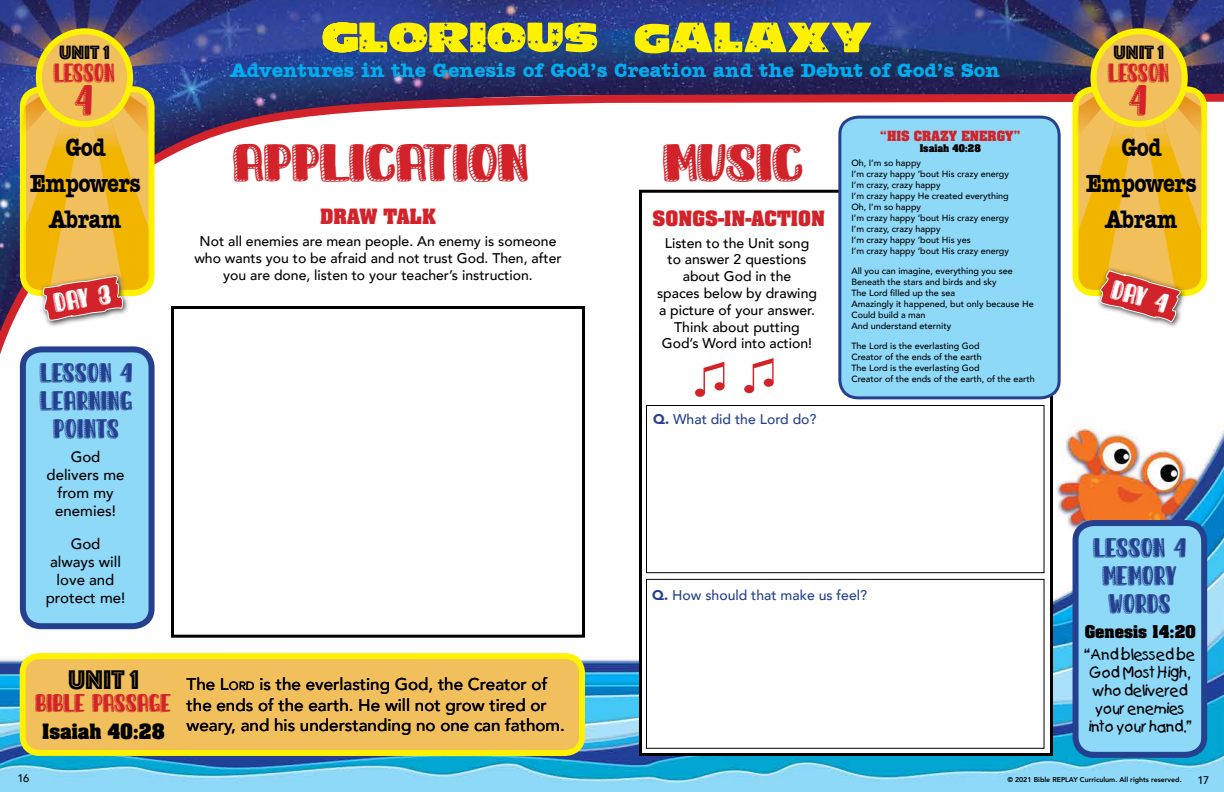
<style>
.page{position:relative;width:1224px;height:792px;background:#fff}
.page>*{position:absolute;margin:0;border:0;box-sizing:border-box;transform-origin:0 0}
.t1{font:28px "Sunday Morning";color:#d2232a;scale:1.43 1}
.t2{font:28px "Phosphate Inline";color:#000}
.t3{font:700 26px/36px "Amer Typewriter IT Cby BT";letter-spacing:-.025em;color:#000;text-align:center;scale:.8 1}
.t4{font:23px "Sunday Morning";color:#d2232a}
.t5{font:700 20px "Amer Typewriter IT Cby BT";color:#00aeef}
.t6{font:20px "Phosphate Inline";color:#000}
.t7{font:700 18px "Aachen";color:#d2232a}
.t8{font:700 18px "Aachen";color:#000}
.t9{font:500 17px/20.4px "Avenir";color:#000}
.t10{font:15px/18px "Kids";letter-spacing:-.02em;color:#000;text-align:center}
.t11{font:500 15px/18px "Avenir";color:#000;text-align:center}
.t12{font:700 15px "Aachen";color:#000}
.t13{font:14.4px/28px "Sunday Morning";letter-spacing:.025em;color:#25408f;text-align:center;scale:1.11 1}
.t14{font:14.4px "Sunday Morning";color:#fff;scale:1.11 1}
.t15{font:500 14px/16.8px "Avenir";color:#000;text-align:center}
.t16{font:500 14px "Avenir";color:#25408f}
.t17{font:14px "Sunday Morning";color:#d2232a}
.t18{font:13.5px "Sunday Morning";color:#d2232a;scale:1.11 1}
.t19{font:700 12px "Aachen";color:#d2232a}
.t20{font:500 11px "Avenir";color:#000}
.t21{font:500 9px/11px "Avenir";color:#000}
.t22{font:700 9px "Aachen";color:#000}
.t23{font:800 7px "Avenir";color:#000}
.s1{font-weight:900}
.s2{font-style:inherit}
.s3{font-size:11.9px}
</style>
<div class="page">
<img style="left:0;top:382px;width:1224px;height:410px">
<img style="left:0;top:0;width:1224px;height:90px">
<svg style="left:0;top:90px;width:1224px;height:292px"></svg>
<div style="left:20px;top:86px;width:135px;height:210px;border:6px solid #fff200;border-radius:18px"></div>
<div style="left:1073px;top:86px;width:134px;height:210px;border:6px solid #fff200;border-radius:18px"></div>
<div style="left:39px;top:31px;width:91px;height:93px;background:#f1bf5b;border-radius:50%"></div>
<div style="left:36px;top:28px;width:97px;height:99px;border:6px solid #fff200;border-radius:50%"></div>
<div style="left:1093px;top:31px;width:92px;height:93px;background:#f1bf5b;border-radius:50%"></div>
<div style="left:1090px;top:28px;width:98px;height:99px;border:6px solid #fff200;border-radius:50%"></div>
<svg style="left:323px;top:23px;width:274px;height:29px;background:#c7c426"></svg>
<svg style="left:635px;top:23px;width:236px;height:30px;background:#b1b333"></svg>
<svg style="left:17px;top:650px;width:571px;height:109px;background:#ebc459"></svg>
<div style="left:1076px;top:523px;width:128px;height:232px;background:#8ed8f8;border-radius:18px"></div>
<div style="left:1073px;top:520px;width:134px;height:238px;border:6px solid #25408f;border-radius:18px"></div>
<div style="left:640px;top:191px;width:412px;height:563px;background:#fff"></div>
<div style="left:639px;top:190px;width:414px;height:566px;border:3px solid #000"></div>
<div style="left:646px;top:579px;width:399px;height:170px;border:1px solid #000"></div>
<div style="left:646px;top:405px;width:399px;height:168px;border:1px solid #000"></div>
<svg style="left:704px;top:362px;width:20px;height:29px"></svg>
<div style="left:695px;top:389px;width:10px;height:8px;background:#d2232a;border-radius:50%"></div>
<div style="left:715px;top:382px;width:10px;height:9px;background:#d2232a;border-radius:50%"></div>
<svg style="left:753px;top:358px;width:21px;height:31px"></svg>
<div style="left:744px;top:385px;width:10px;height:8px;background:#d2232a;border-radius:50%"></div>
<div style="left:764px;top:379px;width:10px;height:8px;background:#d2232a;border-radius:50%"></div>
<div style="left:840px;top:117px;width:219px;height:281px;background:#8ed8f8;border-radius:18px"></div>
<div style="left:838px;top:116px;width:223px;height:283px;border:3px solid #25408f;border-radius:18px"></div>
<div style="left:171px;top:306px;width:414px;height:332px;border:3px solid #000"></div>
<div style="left:39px;top:272px;width:91px;height:55px;background:#000;opacity:.75"></div>
<svg style="left:21px;top:89px;width:129px;height:235px;background:#eeb540"></svg>
<div style="left:1097px;top:267px;width:90px;height:62px;background:#fff"></div>
<svg style="left:1075px;top:89px;width:129px;height:236px;background:#eeb741"></svg>
<div style="left:23px;top:349px;width:129px;height:277px;background:#8ed8f8;border-radius:18px"></div>
<div style="left:20px;top:346px;width:135px;height:283px;border:6px solid #25408f;border-radius:18px"></div>
<h3 class="t6" style="left:59px;top:39px;width:52px">Unit 1</h3>
<h3 class="t17" style="left:54px;top:64px;width:62px">LESSON</h3>
<h3 class="t4" style="left:76px;top:86px;width:19px">4</h3>
<h3 class="t5" style="left:231px;top:58px;width:771px">Adventures in the Genesis of God’s Creation and the Debut of God’s Son</h3>
<h3 class="t6" style="left:1114px;top:38px;width:52px">Unit 1</h3>
<h3 class="t17" style="left:1109px;top:64px;width:62px">LESSON</h3>
<h3 class="t4" style="left:1130px;top:85px;width:19px">4</h3>
<h3 class="t19" style="left:880px;top:128px;width:142px">“HIS CRAZY ENERGY”</h3>
<p class="t22" style="left:920px;top:142px;width:63px">Isaiah 40:28</p>
<h2 class="t3" style="left:30px;top:129px;width:140px">God<br>Empowers<br>Abram</h2>
<h2 class="t3" style="left:1086px;top:129px;width:140px">God<br>Empowers<br>Abram</h2>
<h1 class="t1" style="left:665px;top:145px;width:99px">MUSIC</h1>
<h3 class="t7" style="left:653px;top:205px;width:174px">SONGS-IN-ACTION</h3>
<h1 class="t1" style="left:234px;top:145px;width:208px">APPLICATION</h1>
<p class="t21" style="left:851px;top:157px;width:159px">Oh, I’m so happy<br>I’m crazy happy ‘bout His crazy energy<br>I’m crazy, crazy happy<br>I’m crazy happy He created everything<br>Oh, I’m so happy<br>I’m crazy happy ‘bout His crazy energy<br>I’m crazy, crazy happy<br>I’m crazy happy ‘bout His yes<br>I’m crazy happy ‘bout His crazy energy</p>
<p class="t21" style="left:851px;top:265px;width:184px">All you can imagine, everything you see<br>Beneath the stars and birds and sky<br>The Lord filled up the sea<br>Amazingly it happened, but only because He<br>Could build a man<br>And understand eternity</p>
<p class="t21" style="left:851px;top:340px;width:185px">The Lord is the everlasting God<br>Creator of the ends of the earth<br>The Lord is the everlasting God<br>Creator of the ends of the earth, of the earth</p>
<h3 class="t7" style="left:651px;top:198px;width:174px">SONGS-IN-ACTION</h3>
<h3 class="t15" style="left:657px;top:234px;width:161px">Listen to the Unit song to answer 2 questions about God in the<br>spaces below by drawing a picture of your answer.<br>Think about putting<br>God’s Word into action!</h3>
<h3 class="t7" style="left:320px;top:204px;width:117px">DRAW TALK</h3>
<h3 class="t15" style="left:194px;top:232px;width:369px">Not all enemies are mean people. An enemy is someone who wants you to be afraid and not trust God. Then, after you are done, listen to your teacher’s instruction.</h3>
<h3 class="t14" style="left:1116px;top:280px;width:53px;rotate:16deg">DAY 4</h3>
<h3 class="t14" style="left:54px;top:294px;width:53px;rotate:-9deg">DAY 3</h3>
<h3 class="t13" style="left:40px;top:358px;width:85px">LESSON 4<br>LEARNING<br>POINTS</h3>
<h3 class="t11" style="left:47px;top:447px;width:80px">God delivers me from my enemies!</h3>
<h3 class="t11" style="left:46px;top:534px;width:81px">God<br>always will love and protect me!</h3>
<h3 class="t16" style="left:653px;top:407px;width:165px"><span class="s1">Q.</span> What did the Lord do?</h3>
<h3 class="t13" style="left:1094px;top:533px;width:85px">LESSON 4<br>MEMORY<br>WORDS</h3>
<h3 class="t16" style="left:652px;top:583px;width:216px"><span class="s1">Q.</span> How should that make us feel?</h3>
<h1 class="t2" style="left:68px;top:660px;width:72px">UNIT 1</h1>
<h3 class="t18" style="left:36px;top:695px;width:124px">BIBLE PASSAGE</h3>
<h3 class="t8" style="left:42px;top:719px;width:124px">Isaiah 40:28</h3>
<h3 class="t9" style="left:187px;top:673px;width:380px">The <span class="s2">L</span><span class="s3">ORD</span> is the everlasting God, the Creator of the ends of the earth. He will not grow tired or weary, and his understanding no one can fathom.</h3>
<h3 class="t12" style="left:1085px;top:621px;width:112px">Genesis 14:20</h3>
<h3 class="t10" style="left:1085px;top:646px;width:112px">“And blessed be<br>God Most High, who delivered your enemies into your hand.”</h3>
<p class="t20" style="left:17px;top:768px;width:13px">16</p>
<p class="t23" style="left:1007px;top:775px;width:176px">© 2021 Bible REPLAY Curriculum. All rights reserved.</p>
<p class="t20" style="left:1197px;top:770px;width:13px">17</p>
</div>
